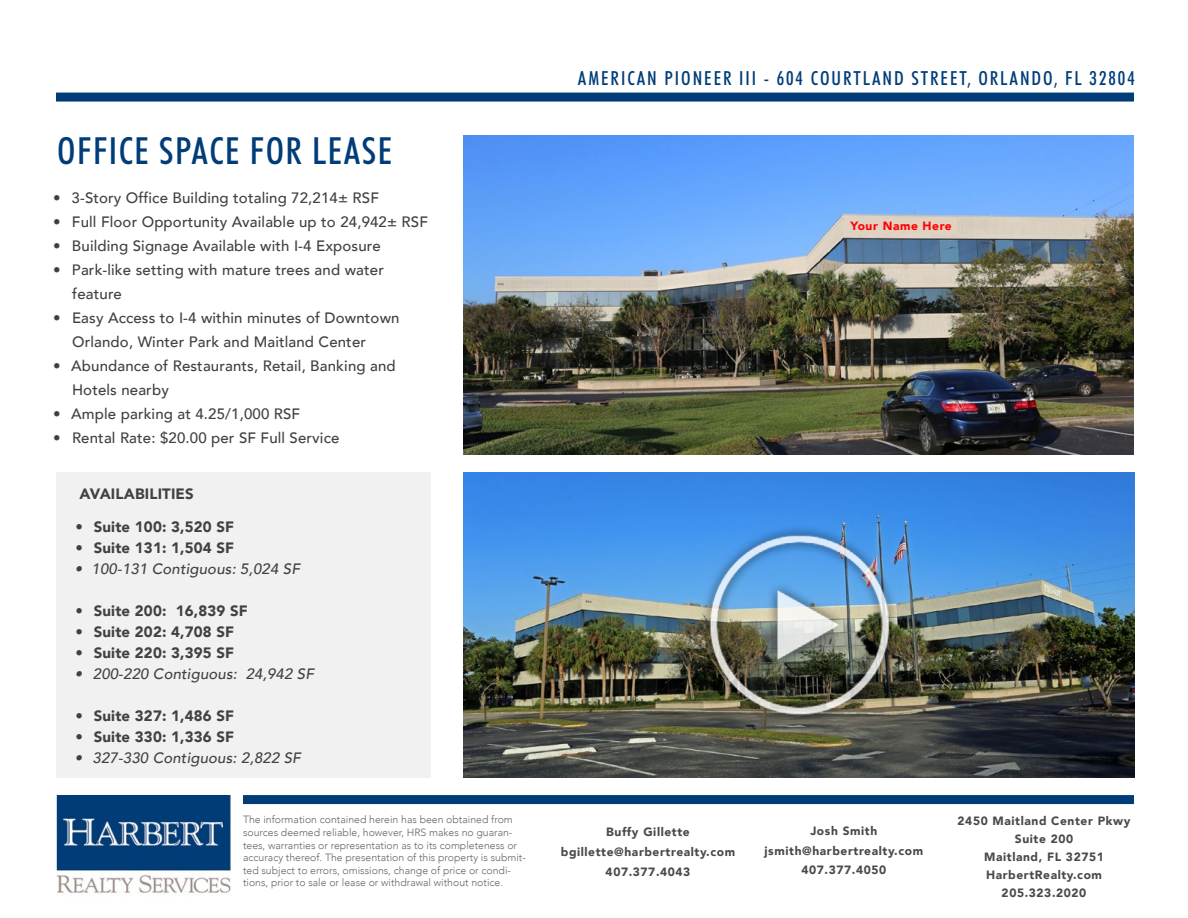
<style>
.page{position:relative;width:1188px;height:918px;background:#fff}
.page>*{position:absolute;margin:0;border:0;box-sizing:border-box;transform-origin:0 0}
.t1{font:500 condensed 37.5px "Futura BT";letter-spacing:.04em;color:#003d78}
.t2{font:500 condensed 19.5px "Futura BT";letter-spacing:.1em;color:#003d78}
.t3{font:500 15px/24px "Avenir";letter-spacing:.01em;color:#414042}
.t4{font:900 15px "Avenir";letter-spacing:.01em;color:#414042}
.t5{font:italic 500 15px "Avenir";letter-spacing:.01em;color:#414042}
.t6{font:900 12px/19.6px "Avenir";letter-spacing:.05em;color:#4a4a4d;text-align:center}
.t7{font:900 12px "Avenir";letter-spacing:.05em;color:#f00}
.t8{font:300 10.5px/12.6px "Avenir";color:#6a6361}
</style>
<div class="page">
<div style="left:243px;top:795px;width:891px;height:9px;background:#003d78"></div>
<img style="left:56px;top:795px;width:174px;height:98px">
<div style="left:56px;top:93px;width:1078px;height:9px;background:#003d78"></div>
<img style="left:464px;top:135px;width:670px;height:319px">
<div style="left:846px;top:218px;width:111px;height:15px;background:#e1d1c1"></div>
<img style="left:464px;top:472px;width:671px;height:306px">
<div style="left:56px;top:472px;width:375px;height:306px;background:#f1f1f2"></div>
<img style="left:700px;top:526px;width:198px;height:198px">
<h1 class="t1" style="left:57px;top:128px;width:336px">OFFICE SPACE FOR LEASE</h1>
<p class="t3" style="left:53px;top:185px;width:327px">• 3-Story Office Building totaling 72,214± RSF</p>
<p class="t3" style="left:53px;top:209px;width:376px">• Full Floor Opportunity Available up to 24,942± RSF</p>
<p class="t3" style="left:53px;top:233px;width:329px">• Building Signage Available with I-4 Exposure</p>
<p class="t3" style="left:72px;top:257px;width:313px;text-indent:-19px">• Park-like setting with mature trees and water feature</p>
<p class="t3" style="left:72px;top:305px;width:329px;text-indent:-19px">• Easy Access to I-4 within minutes of Downtown<br>Orlando, Winter Park and Maitland Center</p>
<p class="t3" style="left:72px;top:353px;width:325px;text-indent:-19px">• Abundance of Restaurants, Retail, Banking and<br>Hotels nearby</p>
<p class="t3" style="left:53px;top:401px;width:249px">• Ample parking at 4.25/1,000 RSF</p>
<p class="t3" style="left:53px;top:425px;width:288px">• Rental Rate: $20.00 per SF Full Service</p>
<p class="t4" style="left:79px;top:481px;width:116px">AVAILABILITIES</p>
<p class="t4" style="left:76px;top:514px;width:160px">• Suite 100: 3,520 SF</p>
<p class="t4" style="left:76px;top:535px;width:160px">• Suite 131: 1,504 SF</p>
<p class="t5" style="left:75px;top:560px;width:227px">• 100-131 Contiguous: 5,024 SF</p>
<p class="t4" style="left:76px;top:598px;width:174px">• Suite 200: 16,839 SF</p>
<p class="t4" style="left:76px;top:619px;width:160px">• Suite 202: 4,708 SF</p>
<p class="t4" style="left:76px;top:640px;width:160px">• Suite 220: 3,395 SF</p>
<p class="t5" style="left:75px;top:665px;width:241px">• 200-220 Contiguous: 24,942 SF</p>
<p class="t4" style="left:76px;top:703px;width:160px">• Suite 327: 1,486 SF</p>
<p class="t4" style="left:76px;top:724px;width:160px">• Suite 330: 1,336 SF</p>
<p class="t5" style="left:75px;top:749px;width:228px">• 327-330 Contiguous: 2,822 SF</p>
<h2 class="t2" style="left:578px;top:66px;width:558px">AMERICAN PIONEER III - 604 COURTLAND STREET, ORLANDO, FL 32804</h2>
<p class="t7" style="left:850px;top:216px;width:103px">Your Name Here</p>
<p class="t8" style="left:243px;top:814px;width:284px">The information contained herein has been obtained from sources deemed reliable, however, HRS makes no guaran&shy;tees, warranties or representation as to its completeness or accuracy thereof. The presentation of this property is submit&shy;ted subject to errors, omissions, change of price or condi&shy;tions, prior to sale or lease or withdrawal without notice.</p>
<p class="t6" style="left:765px;top:821px;width:160px">Josh Smith jsmith@harbertrealty.com<br>407.377.4050</p>
<p class="t6" style="left:561px;top:822px;width:176px">Buffy Gillette bgillette@harbertrealty.com<br>407.377.4043</p>
<p class="t6" style="left:958px;top:812px;width:174px;line-height:18px">2450 Maitland Center Pkwy<br>Suite 200<br>Maitland, FL 32751<br>HarbertRealty.com<br>205.323.2020</p>
</div>
